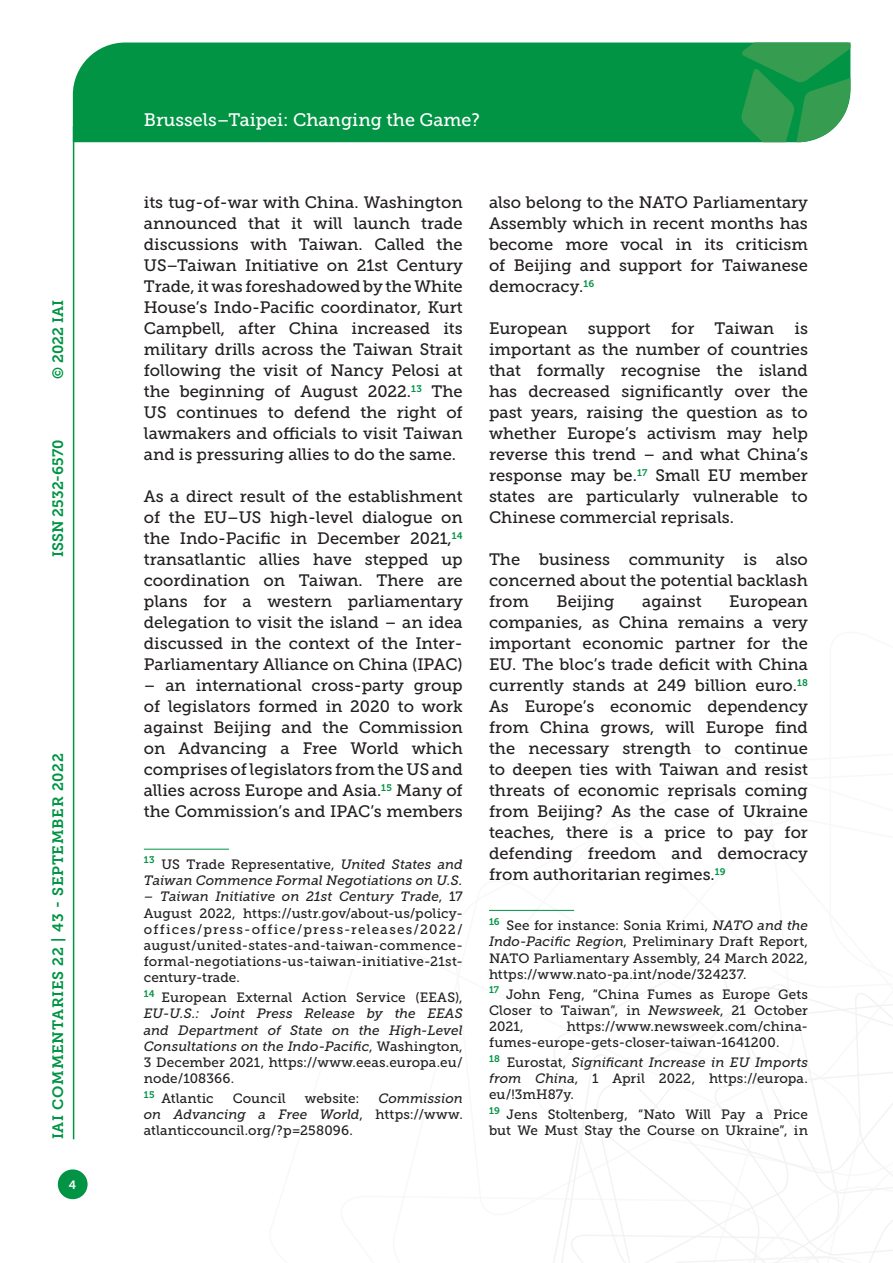
<style>
.page{position:relative;width:893px;height:1263px;background:#fff}
.page>*{position:absolute;margin:0;border:0;box-sizing:border-box;transform-origin:0 0}
.t1{font:18px "Museo Slab 500";color:#fff}
.Testo{font:16.5px/21px "Museo Slab 500";color:#231f20;text-align:justify}
.t2{font:15px "Museo Slab 700";letter-spacing:.05em;color:#009444}
.t3{font:15px "Museo Slab 700";color:#009444}
.Nota{font:13.5px/16.2px "Museo Slab 500";letter-spacing:.01em;color:#231f20;text-align:justify}
.Nota-2{font:italic 13.5px/16.2px "Museo Slab 500";color:#231f20}
.t4{font:12px "Museo Slab 700";color:#fff}
.s1{font-style:normal}
.s2{font-style:italic}
</style>
<div class="page">
<svg style="left:553px;top:960px;width:340px;height:303px"></svg>
<div style="left:73px;top:43px;width:668px;height:99px;background:#009444"></div>
<svg style="left:741px;top:43px;width:109px;height:99px"></svg>
<div style="left:58px;top:1169px;width:30px;height:30px;background:#009444;border-radius:50%"></div>
<hr style="left:73px;top:126px;width:1px;height:1013px;background:#009444">
<hr style="left:144px;top:849px;width:85px;height:1px;background:#009444">
<hr style="left:489px;top:910px;width:85px;height:1px;background:#009444">
<p class="t2" style="left:50px;top:379px;width:80px;rotate:-90deg">© 2022 IAI</p>
<p class="t3" style="left:50px;top:557px;width:119px;rotate:-90deg">ISSN 2532-6570</p>
<p class="t2" style="left:50px;top:1139px;width:388px;rotate:-90deg">IAI COMMENTARIES 22 | 43 - SEPTEMBER 2022</p>
<p class="t4" style="left:69px;top:1178px;width:9px">4</p>
<p class="t1" style="left:144px;top:110px;width:337px">Brussels–Taipei: Changing the Game?</p>
<p class="Testo" style="left:144px;top:192px;width:320px">its tug-of-war with China. Washington announced that it will launch trade discussions with Taiwan. Called the US–Taiwan Initiative on 21st Century Trade, it was foreshadowed by the White House’s Indo-Pacific coordinator, Kurt Campbell, after China increased its military drills across the Taiwan Strait following the visit of Nancy Pelosi at the beginning of August 2022.<sup>13</sup> The US continues to defend the right of lawmakers and officials to visit Taiwan and is pressuring allies to do the same.</p>
<p class="Testo" style="left:144px;top:486px;width:320px">As a direct result of the establishment of the EU–US high-level dialogue on the Indo-Pacific in December 2021,<sup>14 </sup>transatlantic allies have stepped up coordination on Taiwan. There are plans for a western parliamentary delegation to visit the island – an idea discussed in the context of the Inter-Parliamentary Alliance on China (IPAC)</p>
<p class="Testo" style="left:144px;top:675px;width:320px">– an international cross-party group of legislators formed in 2020 to work against Beijing and the Commission on Advancing a Free World which comprises of legislators from the US and allies across Europe and Asia.<sup>15</sup> Many of the Commission’s and IPAC’s members</p>
<p class="Nota-2" style="left:144px;top:856px;width:320px"><sup>13</sup> <span class="s1">US Trade Representative,</span> United States and<br>Taiwan Commence Formal Negotiations on U.S.</p>
<p class="Nota" style="left:144px;top:889px;width:320px"><span class="s2">– Taiwan Initiative on 21st Century Trade</span>, 17<br>August 2022, https://ustr.gov/about-us/policy&shy;offices/press-office/press-releases/2022/ august/united-states-and-taiwan-commence&shy;formal-negotiations-us-taiwan-initiative-21st&shy;century-trade.</p>
<p class="Nota" style="left:144px;top:989px;width:320px"><sup>14</sup> European External Action Service (EEAS), <span class="s2">EU-U.S.: Joint Press Release by the EEAS and Department of State on the High-Level Consultations on the Indo-Pacific</span>, Washington, 3 December 2021, https://www.eeas.europa.eu/ node/108366.</p>
<p class="Nota" style="left:144px;top:1090px;width:71px"><sup>15</sup> Atlantic</p>
<p class="Nota" style="left:233px;top:1090px;width:55px">Council</p>
<p class="Nota" style="left:305px;top:1090px;width:56px">website:</p>
<p class="Nota" style="left:144px;top:1090px;width:320px;text-indent:234px"><span class="s2">Commission on Advancing a Free World</span>, https://www. atlanticcouncil.org/?p=258096.</p>
<p class="Testo" style="left:489px;top:192px;width:320px">also belong to the NATO Parliamentary Assembly which in recent months has become more vocal in its criticism of Beijing and support for Taiwanese democracy.<sup>16</sup></p>
<p class="Testo" style="left:489px;top:318px;width:320px">European support for Taiwan is important as the number of countries that formally recognise the island has decreased significantly over the past years, raising the question as to whether Europe’s activism may help reverse this trend – and what China’s response may be.<sup>17</sup> Small EU member states are particularly vulnerable to Chinese commercial reprisals.</p>
<p class="Testo" style="left:489px;top:549px;width:320px">The business community is also concerned about the potential backlash from</p>
<p class="Testo" style="left:489px;top:591px;width:320px;text-indent:240px">European companies, as China remains a very important economic partner for the EU. The bloc’s trade deficit with China currently stands at 249 billion euro.<sup>18<br></sup>As Europe’s economic dependency from China grows, will Europe find the necessary strength to continue to deepen ties with Taiwan and resist threats of economic reprisals coming from Beijing? As the case of Ukraine teaches, there is a price to pay for defending freedom and democracy from authoritarian regimes.<sup>19</sup></p>
<p class="Nota" style="left:489px;top:917px;width:320px"><sup>16</sup> See for instance: Sonia Krimi, <span class="s2">NATO and the Indo-Pacific Region</span>, Preliminary Draft Report, NATO Parliamentary Assembly, 24 March 2022, https://www.nato-pa.int/node/324237.</p>
<p class="Nota" style="left:489px;top:986px;width:320px"><sup>17</sup> John Feng, “China Fumes as Europe Gets Closer to Taiwan”, in <span class="s2">Newsweek</span>, 21 October 2021,</p>
<p class="Testo" style="left:556px;top:591px;width:59px">Beijing</p>
<p class="Testo" style="left:642px;top:591px;width:61px">against</p>
<p class="Nota" style="left:489px;top:1018px;width:320px;text-indent:78px">https://www.newsweek.com/china&shy;fumes-europe-gets-closer-taiwan-1641200.</p>
<p class="Nota" style="left:489px;top:1054px;width:320px"><sup>18</sup> Eurostat, <span class="s2">Significant Increase in EU Imports from China</span>, 1 April 2022, https://europa. eu/!3mH87y.</p>
<p class="Nota" style="left:489px;top:1106px;width:320px"><sup>19</sup> Jens Stoltenberg, “Nato Will Pay a Price but We Must Stay the Course on Ukraine”, in</p>
</div>
